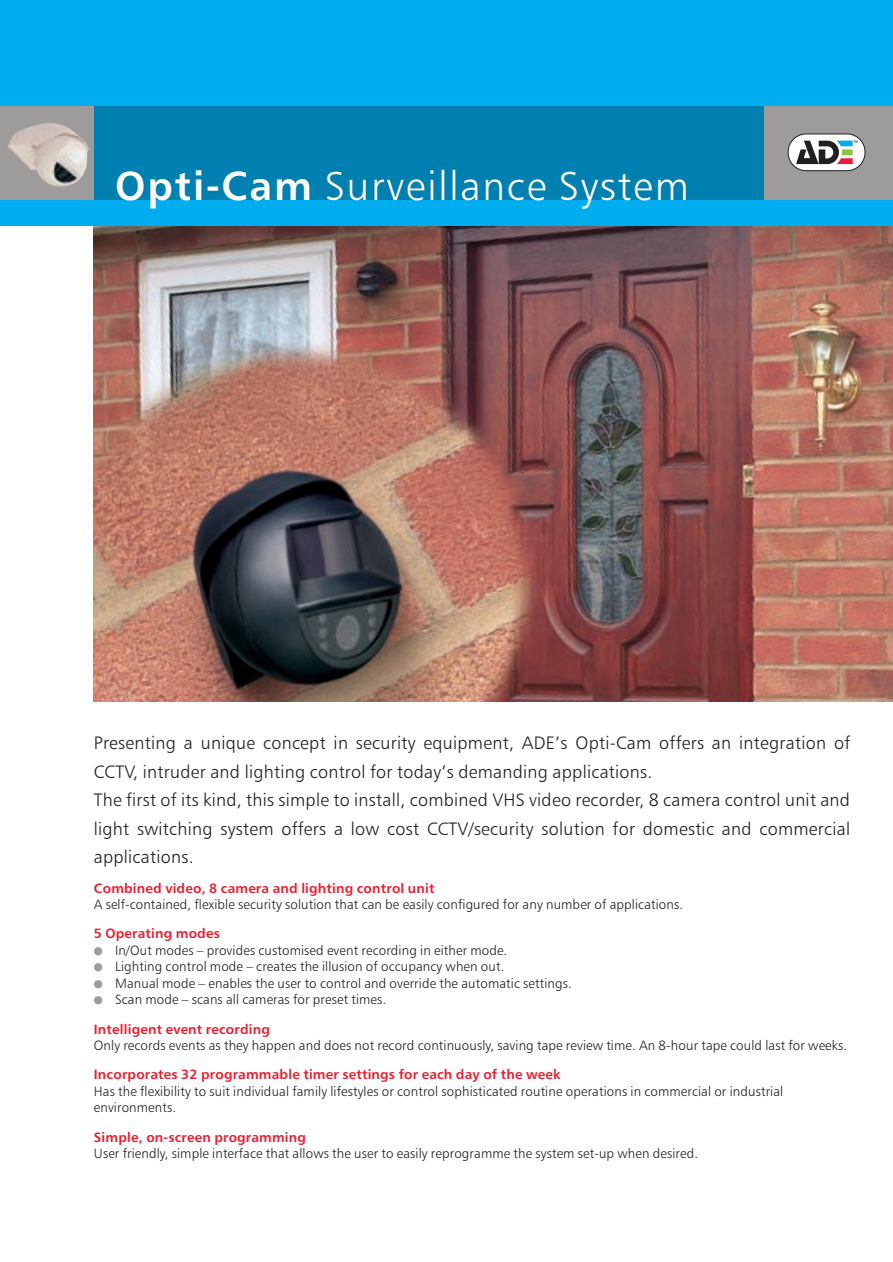
<style>
.page{position:relative;width:893px;height:1262px;background:#fff}
.page>*{position:absolute;margin:0;border:0;box-sizing:border-box;transform-origin:0 0}
.t1{font:40.5px "Humanist 777 BT Light B";letter-spacing:.045em;color:#fff}
.t2{font:18px/28.5px "Humanist 777 BT Light B";letter-spacing:.015em;color:#231f20}
.t3{font:13.5px/16.5px "Humanist 777 BT Light B";letter-spacing:.01em;color:#231f20}
.t4{font:13.5px "Humanist 777 BT Bold B";letter-spacing:.015em;color:#ee1b2c}
.s1{font-family:"Humanist 777 BT Bold B"}
.s2{color:#9e9b9b}
</style>
<div class="page">
<img style="left:94px;top:225px;width:798px;height:477px">
<div style="left:1px;top:0;width:891px;height:225px;background:#00aeef"></div>
<div style="left:1px;top:106px;width:891px;height:94px;background:#007fb1"></div>
<div style="left:763px;top:106px;width:129px;height:94px;background:#9e9b9b"></div>
<svg style="left:787px;top:134px;width:78px;height:37px"></svg>
<svg style="left:796px;top:141px;width:61px;height:23px"></svg>
<div style="left:1px;top:106px;width:93px;height:94px;background:#9e9b9b"></div>
<img style="left:7px;top:123px;width:82px;height:64px">
<h1 class="t1" style="left:115px;top:169px;width:575px"><span class="s1">Opti-Cam</span> Surveillance System</h1>
<p class="t2" style="left:94px;top:730px;width:757px">Presenting a unique concept in security equipment, ADE’s Opti-Cam offers an integration of CCTV, intruder and lighting control for today’s demanding applications.<br>The first of its kind, this simple to install, combined VHS video recorder, 8 camera control unit and light switching system offers a low cost CCTV/security solution for domestic and commercial applications.</p>
<p class="t4" style="left:94px;top:882px;width:342px">Combined video, 8 camera and lighting control unit</p>
<p class="t3" style="left:94px;top:897px;width:591px">A self-contained, flexible security solution that can be easily configured for any number of applications.</p>
<p class="t4" style="left:94px;top:928px;width:127px">5 Operating modes</p>
<p class="t3" style="left:94px;top:943px;width:415px"><span class="s2">●</span> In/Out modes – provides customised event recording in either mode.</p>
<p class="t3" style="left:94px;top:959px;width:412px"><span class="s2">●</span> Lighting control mode – creates the illusion of occupancy when out.</p>
<p class="t3" style="left:94px;top:976px;width:479px"><span class="s2">●</span> Manual mode – enables the user to control and override the automatic settings.</p>
<p class="t3" style="left:94px;top:992px;width:294px"><span class="s2">●</span> Scan mode – scans all cameras for preset times.</p>
<p class="t4" style="left:94px;top:1023px;width:177px">Intelligent event recording</p>
<p class="t3" style="left:94px;top:1038px;width:755px">Only records events as they happen and does not record continuously, saving tape review time. An 8-hour tape could last for weeks.</p>
<p class="t4" style="left:94px;top:1069px;width:468px">Incorporates 32 programmable timer settings for each day of the week</p>
<p class="t3" style="left:94px;top:1084px;width:691px">Has the flexibility to suit individual family lifestyles or control sophisticated routine operations in commercial or industrial environments.</p>
<p class="t4" style="left:94px;top:1131px;width:214px">Simple, on-screen programming</p>
<p class="t3" style="left:94px;top:1146px;width:605px">User friendly, simple interface that allows the user to easily reprogramme the system set-up when desired.</p>
</div>
